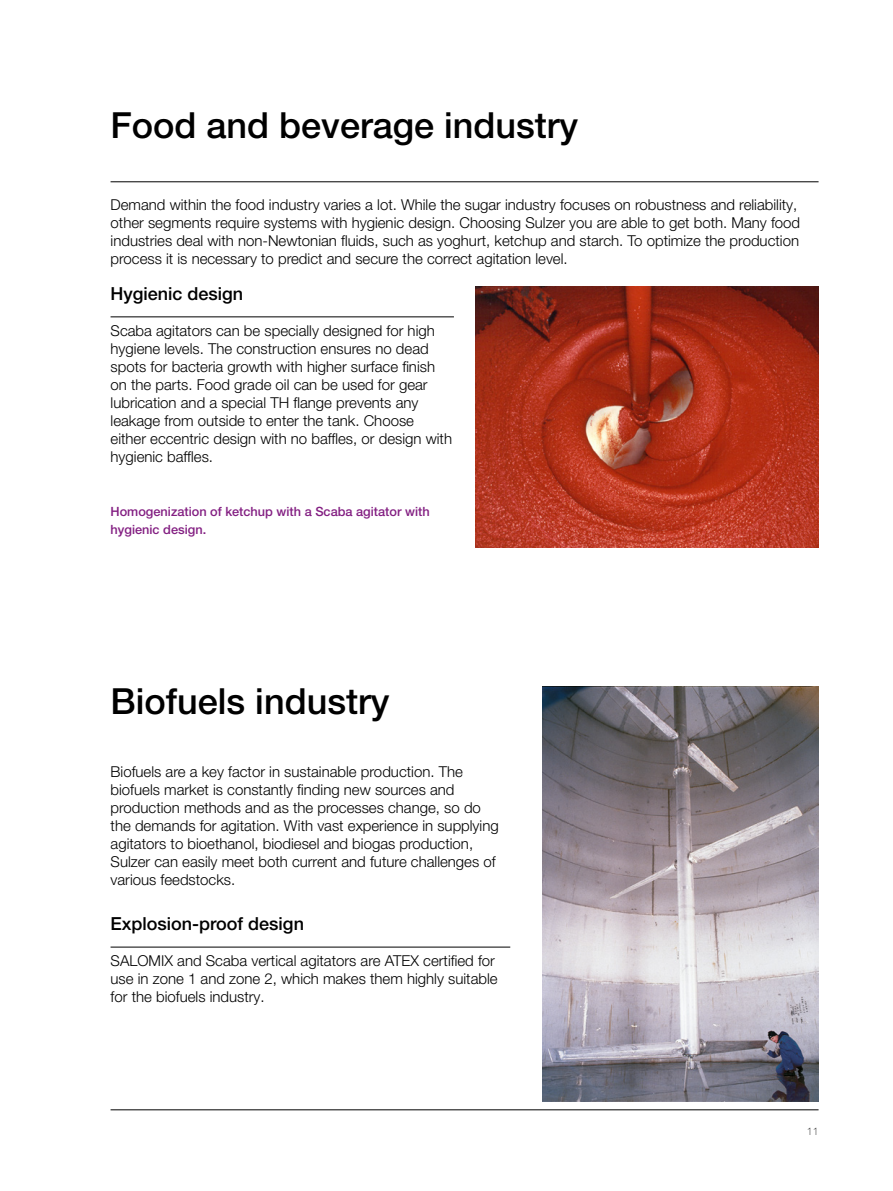
<style>
.page{position:relative;width:893px;height:1191px;background:#fff}
.page>*{position:absolute;margin:0;border:0;box-sizing:border-box;transform-origin:0 0}
.t1{font:500 36px "Helvetica Neue LT Pro";color:#000}
.Subtitle_with_line{font:500 18px "Helvetica Neue LT Pro";color:#000}
.Body_text{font:300 15px/18px "Helvetica Neue LT Pro";color:#000}
.Body_text-2{font:500 12.75px/18px "Helvetica Neue LT Pro";color:#831f82}
.t2{font:100 10.5px "Helvetica Neue LT Pro";color:#000}
</style>
<div class="page">
<hr style="left:111px;top:181px;width:708px;height:1px;background:#000">
<hr style="left:111px;top:316px;width:343px;height:1px;background:#000">
<img style="left:476px;top:286px;width:343px;height:261px">
<hr style="left:111px;top:946px;width:399px;height:1px;background:#000">
<img style="left:543px;top:686px;width:276px;height:415px">
<hr style="left:111px;top:1109px;width:708px;height:1px;background:#000">
<p class="t1" style="left:111px;top:103px;width:469px">Food and beverage industry</p>
<p class="Body_text" style="left:111px;top:195px;width:691px">Demand within the food industry varies a lot. While the sugar industry focuses on robustness and reliability, other segments require systems with hygienic design. Choosing Sulzer you are able to get both. Many food industries deal with non-Newtonian fluids, such as yoghurt, ketchup and starch. To optimize the production process it is necessary to predict and secure the correct agitation level.</p>
<p class="Subtitle_with_line" style="left:111px;top:282px;width:134px">Hygienic design</p>
<p class="Body_text" style="left:111px;top:321px;width:343px">Scaba agitators can be specially designed for high hygiene levels. The construction ensures no dead spots for bacteria growth with higher surface finish on the parts. Food grade oil can be used for gear lubrication and a special TH flange prevents any leakage from outside to enter the tank. Choose either eccentric design with no baffles, or design with hygienic baffles.</p>
<p class="Body_text-2" style="left:111px;top:502px;width:321px">Homogenization of ketchup with a Scaba agitator with hygienic design.</p>
<p class="t1" style="left:111px;top:679px;width:280px">Biofuels industry</p>
<p class="Body_text" style="left:111px;top:762px;width:390px">Biofuels are a key factor in sustainable production. The biofuels market is constantly finding new sources and production methods and as the processes change, so do the demands for agitation. With vast experience in supplying agitators to bioethanol, biodiesel and biogas production, Sulzer can easily meet both current and future challenges of various feedstocks.</p>
<p class="Subtitle_with_line" style="left:111px;top:912px;width:195px">Explosion-proof design</p>
<p class="Body_text" style="left:111px;top:951px;width:389px">SALOMIX and Scaba vertical agitators are ATEX certified for use in zone 1 and zone 2, which makes them highly suitable for the biofuels industry.</p>
<p class="t2" style="left:807px;top:1124px;width:13px">11</p>
</div>
